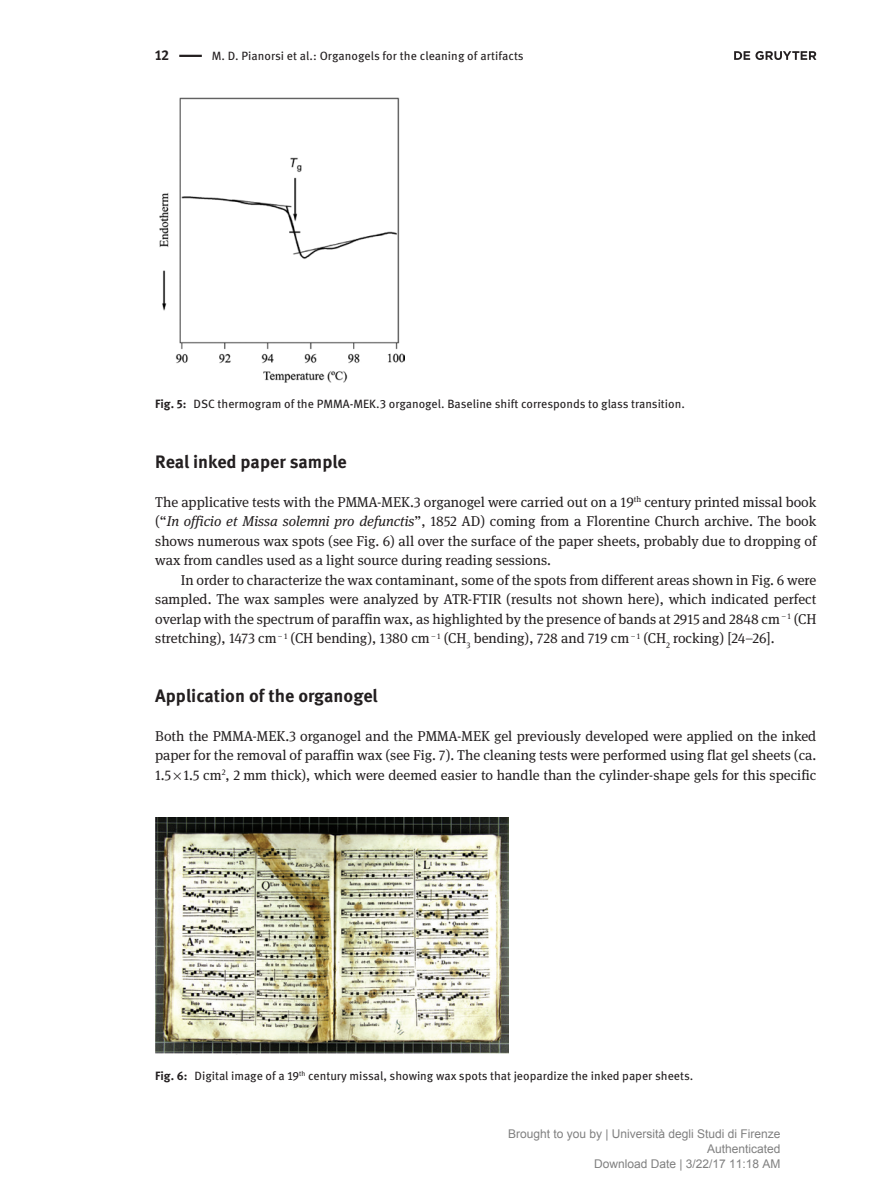
<style>
.page{position:relative;width:893px;height:1191px;background:#fff}
.page>*{position:absolute;margin:0;border:0;box-sizing:border-box;transform-origin:0 0}
.t1{font:700 18px "DG Meta Science";color:#231f20}
.t2{font:14.25px/19.5px "DG Meta Serif Science";color:#231f20;text-align:justify}
.t3{font:700 14.25px "DG Meta Science";color:#231f20}
.t4{font:12px "DG Meta Science";color:#231f20}
.t5{font:12px/15px "Arial";color:#808080;text-align:right}
.s1{font-weight:700}
.s2{font-style:italic}
</style>
<div class="page">
<svg style="left:734px;top:51px;width:82px;height:9px"></svg>
<hr style="left:179px;top:55px;width:23px;height:2px;background:#231f20">
<img style="left:159px;top:98px;width:245px;height:284px">
<img style="left:155px;top:817px;width:353px;height:237px">
<p class="t3" style="left:155px;top:44px;width:16px">12</p>
<p class="t4" style="left:212px;top:47px;width:314px">M. D. Pianorsi et al.: Organogels for the cleaning of artifacts</p>
<p class="t4" style="left:155px;top:394px;width:531px"><span class="s1">Fig. 5:</span> DSC thermogram of the PMMA-MEK.3 organogel. Baseline shift corresponds to glass transition.</p>
<p class="t1" style="left:155px;top:447px;width:193px">Real inked paper sample</p>
<p class="t2" style="left:155px;top:492px;width:663px">The applicative tests with the PMMA-MEK.3 organogel were carried out on a 19<sup>th</sup> century printed missal book (“<span class="s2">In officio et Missa solemni pro defunctis</span>”, 1852 AD) coming from a Florentine Church archive. The book shows numerous wax spots (see Fig. 6) all over the surface of the paper sheets, probably due to dropping of wax from candles used as a light source during reading sessions.</p>
<p class="t2" style="left:155px;top:570px;width:663px;text-indent:26px">In order to characterize the wax contaminant, some of the spots from different areas shown in Fig. 6 were sampled. The wax samples were analyzed by ATR-FTIR (results not shown here), which indicated perfect overlap with the spectrum of paraffin wax, as highlighted by the presence of bands at 2915 and 2848 cm <sup>−</sup> <sup>1</sup> (CH stretching), 1473 cm <sup>−</sup> <sup>1</sup> (CH bending), 1380 cm <sup>−</sup> <sup>1</sup> (CH<sub>3</sub> bending), 728 and 719 cm <sup>−</sup> <sup>1</sup> (CH<sub>2</sub> rocking) [24–26].</p>
<p class="t1" style="left:155px;top:681px;width:224px">Application of the organogel</p>
<p class="t2" style="left:155px;top:726px;width:663px">Both the PMMA-MEK.3 organogel and the PMMA-MEK gel previously developed were applied on the inked paper for the removal of paraffin wax (see Fig. 7). The cleaning tests were performed using flat gel sheets (ca.<br>1.5 1.5 cm<sup>2</sup>, 2 mm thick), which were deemed easier to handle than the cylinder-shape gels for this specific</p>
<p class="t4" style="left:155px;top:1067px;width:540px"><span class="s1">Fig. 6:</span> Digital image of a 19<sup>th</sup> century missal, showing wax spots that jeopardize the inked paper sheets.</p>
<p class="t5" style="left:508px;top:1127px;width:274px">Brought to you by | Università degli Studi di Firenze<br>Authenticated<br>Download Date | 3/22/17 11:18 AM</p>
</div>
